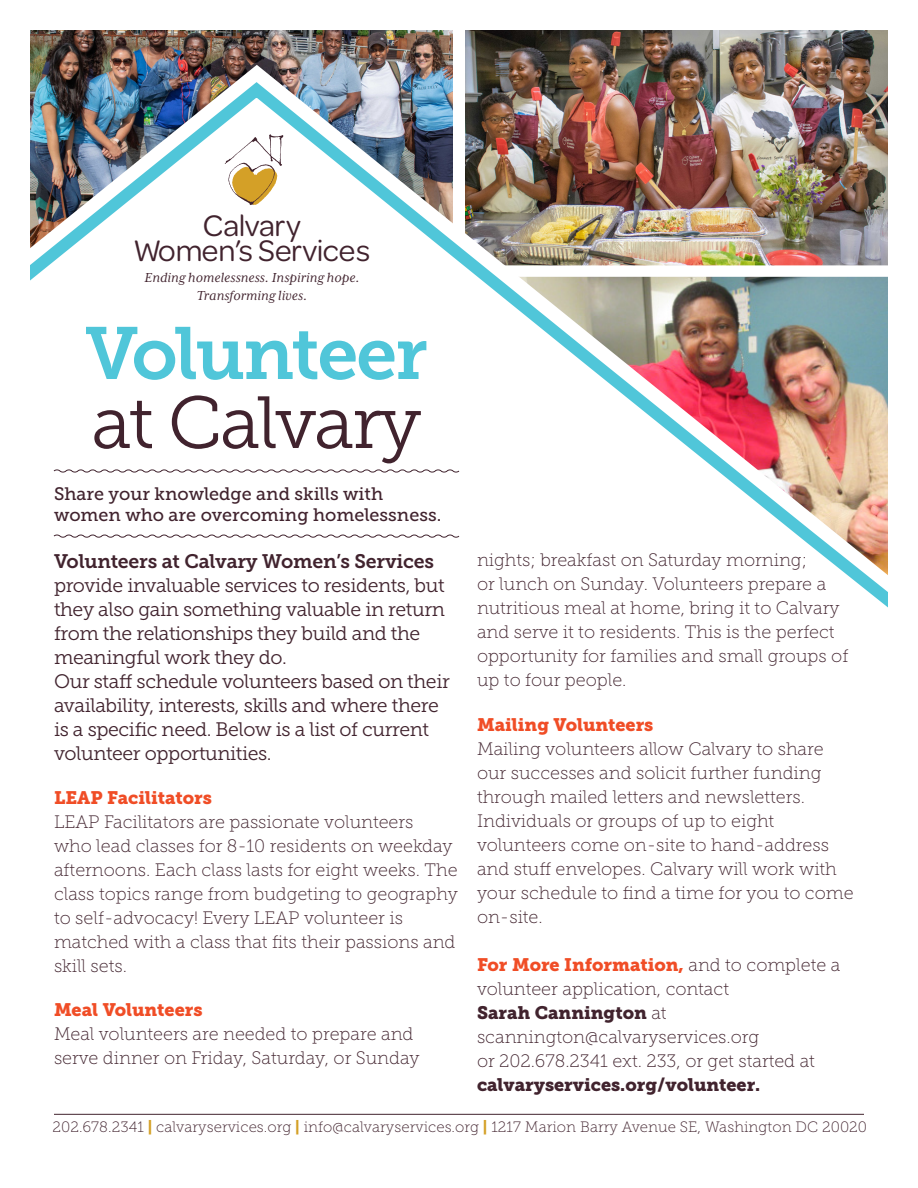
<style>
.page{position:relative;width:918px;height:1188px;background:#fff}
.page>*{position:absolute;margin:0;border:0;box-sizing:border-box;transform-origin:0 0}
._1b_-_Thinner_Header{font:73.5px/69px "Museo Slab 700";letter-spacing:-.03em;color:#50c6d9}
.t1{font:31.65px/25px "Omnes";letter-spacing:-.02em;color:#41232e;text-align:center}
._2c_-_Body_large{font:19.5px/24px "Museo Slab 300";letter-spacing:-.02em;color:#41232e}
._2e_-_Body_Answers{font:18px/24px "Museo Slab 100";color:#41232e}
._1c_-_Smaller_Subhead_w_line{font:18px/21.6px "Museo Slab 500";color:#41232e}
._2d_-_Body_Questions_Categories{font:18px "Museo Slab 900";color:#f04d26}
._2e_-_Body_Answers-2{font:18px "Museo Slab 900";color:#41232e}
._2e_-_Body_Answers-3{font:15px "Museo Slab 100";letter-spacing:.005em;color:#41232e}
.t2{font:italic 15px/18px "Mrs Eaves XL Serif OT";letter-spacing:.01em;color:#41232e;text-align:center}
.t3{font:14.55px "Museo Slab 500";color:#41232e}
.s1{font-family:"Museo Slab 300";color:#41232e}
.s2{font-family:"Museo Slab 700"}
.s3{font-family:"Museo Slab 900";color:#f04d26}
.s4{font-family:"Museo Slab 100"}
.s5{font-family:"Museo Slab 900";color:#d4a027}
.s6{font-family:"Museo Slab 700";color:#d4a027}
</style>
<div class="page">
<img style="left:31px;top:31px;width:856px;height:34px">
<img style="left:31px;top:65px;width:856px;height:8px">
<img style="left:31px;top:73px;width:856px;height:534px">
<svg style="left:54px;top:1113px;width:810px;height:2px;background:#9f9095"></svg>
<svg style="left:225px;top:134px;width:58px;height:71px"></svg>
<svg style="left:53px;top:468px;width:407px;height:6px"></svg>
<svg style="left:53px;top:534px;width:407px;height:5px"></svg>
<h2 class="t1" style="left:133px;top:212px;width:238px">Calvary<br>Women’s Services</h2>
<p class="t2" style="left:145px;top:268px;width:216px">Ending homelessness. Inspiring hope.<br>Transforming lives.</p>
<p class="_1b_-_Thinner_Header" style="left:85px;top:320px;width:344px">Volunteer <span class="s1">at Calvary</span></p>
<p class="_1c_-_Smaller_Subhead_w_line" style="left:54px;top:483px;width:389px">Share your knowledge and skills with women who are overcoming homelessness.</p>
<p class="_2c_-_Body_large" style="left:54px;top:549px;width:393px"><span class="s2">Volunteers at Calvary Women’s Services </span>provide invaluable services to residents, but they also gain something valuable in return from the relationships they build and the meaningful work they do.</p>
<p class="_2c_-_Body_large" style="left:54px;top:669px;width:397px">Our staff schedule volunteers based on their availability, interests, skills and where there is a specific need. Below is a list of current volunteer opportunities.</p>
<p class="_2d_-_Body_Questions_Categories" style="left:54px;top:787px;width:159px">LEAP Facilitators</p>
<p class="_2e_-_Body_Answers" style="left:54px;top:810px;width:405px">LEAP Facilitators are passionate volunteers<br>who lead classes for 8-10 residents on weekday afternoons. Each class lasts for eight weeks. The class topics range from budgeting to geography to self-advocacy! Every LEAP volunteer is</p>
<p class="_2e_-_Body_Answers" style="left:54px;top:930px;width:403px">matched with a class that fits their passions and skill sets.</p>
<p class="_2d_-_Body_Questions_Categories" style="left:54px;top:999px;width:150px">Meal Volunteers</p>
<p class="_2e_-_Body_Answers" style="left:54px;top:1022px;width:367px">Meal volunteers are needed to prepare and serve dinner on Friday, Saturday, or Sunday</p>
<p class="_2e_-_Body_Answers" style="left:477px;top:548px;width:332px">nights; breakfast on Saturday morning;</p>
<p class="_2e_-_Body_Answers" style="left:477px;top:572px;width:351px">or lunch on Sunday. Volunteers prepare a</p>
<p class="_2e_-_Body_Answers" style="left:477px;top:596px;width:373px">nutritious meal at home, bring it to Calvary and serve it to residents. This is the perfect opportunity for families and small groups of up to four people.</p>
<p class="_2d_-_Body_Questions_Categories" style="left:477px;top:714px;width:178px">Mailing Volunteers</p>
<p class="_2e_-_Body_Answers" style="left:477px;top:737px;width:348px;text-align:justify">Mailing volunteers allow Calvary to share our successes and solicit further funding through mailed letters and newsletters.</p>
<p class="_2e_-_Body_Answers" style="left:477px;top:809px;width:299px">Individuals or groups of up to eight</p>
<p class="_2e_-_Body_Answers" style="left:477px;top:833px;width:378px">volunteers come on-site to hand-address and stuff envelopes. Calvary will work with your schedule to find a time for you to come on-site.</p>
<p class="_2e_-_Body_Answers" style="left:477px;top:953px;width:365px"><span class="s3">For More Information,</span> and to complete a volunteer application, contact</p>
<p class="_2e_-_Body_Answers-2" style="left:477px;top:1002px;width:191px">Sarah Cannington <span class="s4">at</span></p>
<p class="_2e_-_Body_Answers" style="left:477px;top:1025px;width:284px">scannington@calvaryservices.org</p>
<p class="_2e_-_Body_Answers" style="left:477px;top:1049px;width:339px">or 202.678.2341 ext. 233, or get started at</p>
<p class="_2e_-_Body_Answers-2" style="left:477px;top:1074px;width:285px">calvaryservices.org/volunteer.</p>
<p class="_2e_-_Body_Answers-3" style="left:52px;top:1119px;width:816px">202.678.2341 <span class="s5">|</span> calvaryservices.org <span class="s5">|</span> info@calvaryservices.org <span class="s5">|</span> 1217 Marion Barry Avenue SE, Washington DC 20020</p>
<p class="t3" style="left:72px;top:1121px;width:791px">2.67 2341 <span class="s6">|</span> calvaryservices.org <span class="s6">|</span> info@calvaryservices.org <span class="s6">|</span> 1217 Good Hope Road SE, Washington DC 20020</p>
</div>
